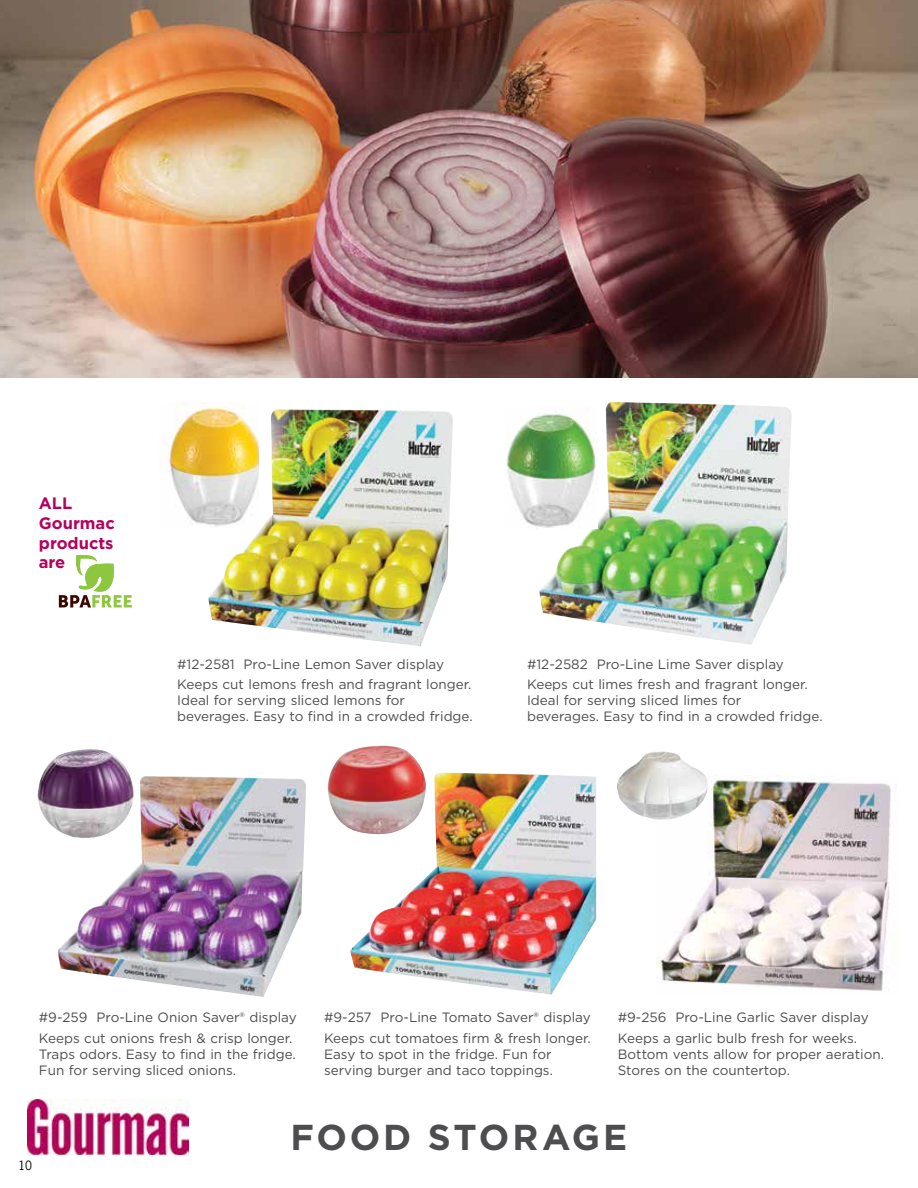
<style>
.page{position:relative;width:918px;height:1188px;background:#fff}
.page>*{position:absolute;margin:0;border:0;box-sizing:border-box;transform-origin:0 0}
.t1{font:700 36px "Gotham";letter-spacing:.075em;color:#4d4d4f}
.t2{font:700 16.5px/19.8px "Gotham";color:#b4015c}
.t3{font:13.5px/20.5px "Gotham";color:#4d4d4f}
.t4{font:12px "News Gothic Std";color:#000}
</style>
<div class="page">
<img style="left:58px;top:776px;width:248px;height:221px">
<img style="left:38px;top:749px;width:96px;height:89px">
<img style="left:350px;top:773px;width:246px;height:222px">
<img style="left:328px;top:746px;width:99px;height:89px">
<img style="left:657px;top:775px;width:234px;height:217px">
<img style="left:539px;top:402px;width:253px;height:243px">
<img style="left:0;top:0;width:918px;height:378px">
<img style="left:506px;top:407px;width:91px;height:122px">
<svg style="left:59px;top:555px;width:73px;height:53px"></svg>
<img style="left:617px;top:751px;width:91px;height:69px">
<img style="left:208px;top:409px;width:245px;height:237px">
<img style="left:167px;top:403px;width:92px;height:126px">
<img style="left:27px;top:1100px;width:162px;height:54px">
<p class="t2" style="left:39px;top:493px;width:77px">ALL<br>Gourmac products are</p>
<p class="t3" style="left:177px;top:653px;width:296px">#12-2581 Pro-Line Lemon Saver display<br>Keeps cut lemons fresh and fragrant longer.</p>
<p class="t3" style="left:177px;top:692px;width:297px;line-height:16.2px">Ideal for serving sliced lemons for beverages. Easy to find in a crowded fridge.</p>
<p class="t3" style="left:527px;top:653px;width:282px">#12-2582 Pro-Line Lime Saver display<br>Keeps cut limes fresh and fragrant longer.</p>
<p class="t3" style="left:527px;top:692px;width:297px;line-height:16.2px">Ideal for serving sliced limes for<br>beverages. Easy to find in a crowded fridge.</p>
<p class="t3" style="left:39px;top:1007px;width:259px">#9-259 Pro-Line Onion Saver® display<br>Keeps cut onions fresh &amp; crisp longer.</p>
<p class="t3" style="left:39px;top:1046px;width:259px;line-height:16.2px">Traps odors. Easy to find in the fridge.<br>Fun for serving sliced onions.</p>
<p class="t3" style="left:324px;top:1007px;width:268px">#9-257 Pro-Line Tomato Saver® display<br>Keeps cut tomatoes firm &amp; fresh longer.</p>
<p class="t3" style="left:324px;top:1046px;width:230px;line-height:16.2px">Easy to spot in the fridge. Fun for serving burger and taco toppings.</p>
<p class="t3" style="left:618px;top:1007px;width:252px">#9-256 Pro-Line Garlic Saver display<br>Keeps a garlic bulb fresh for weeks.</p>
<p class="t3" style="left:618px;top:1046px;width:268px;line-height:16.2px">Bottom vents allow for proper aeration.<br>Stores on the countertop.</p>
<p class="t4" style="left:18px;top:1157px;width:15px">10</p>
<h1 class="t1" style="left:291px;top:1113px;width:338px">FOOD STORAGE</h1>
</div>
